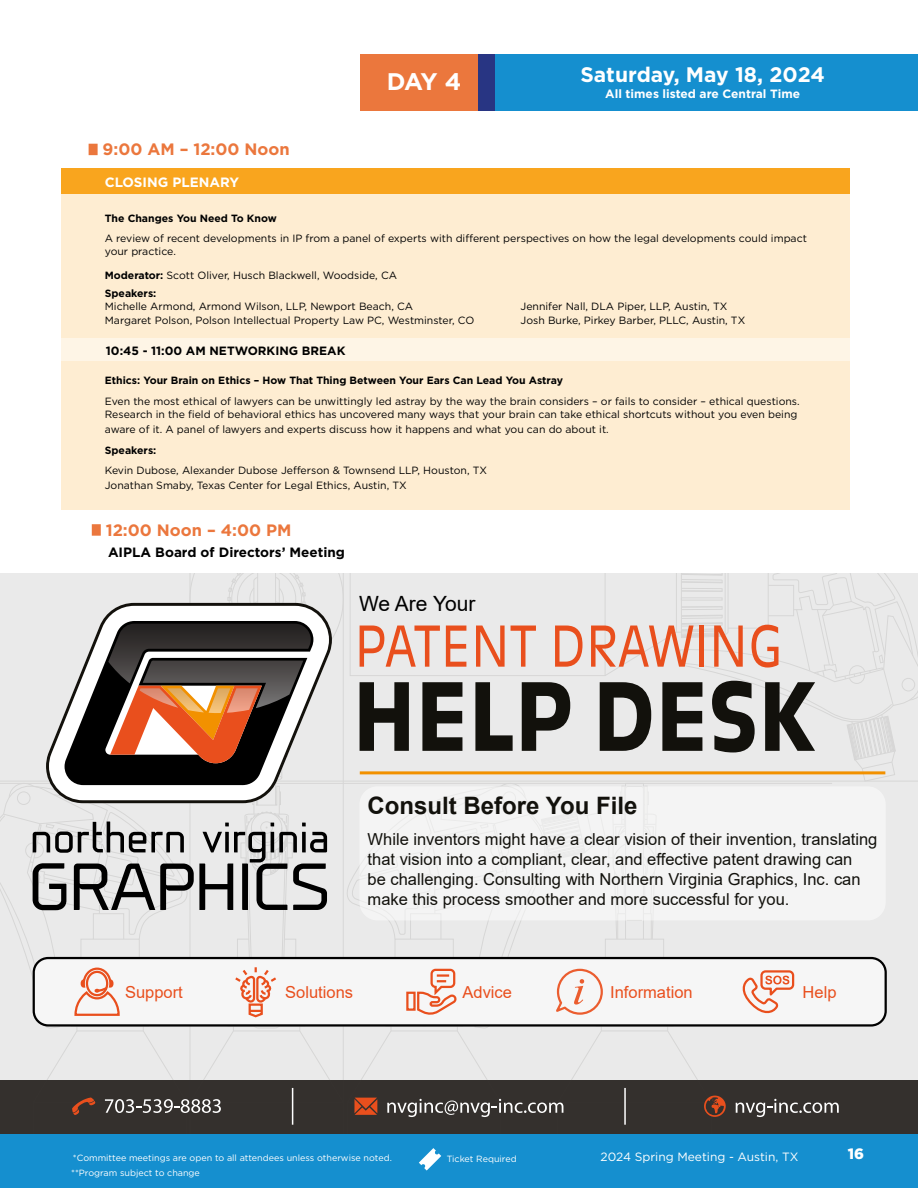
<style>
.page{position:relative;width:918px;height:1188px;background:#fff}
.page>*{position:absolute;margin:0;border:0;box-sizing:border-box;transform-origin:0 0}
.t1{font:700 96px "New Nord";color:#12110c;scale:.85 1}
.t2{font:700 24px "Arial";color:#12110c}
.t3{font:700 24px "Gotham";color:#fff}
.t4{font:700 21px "Gotham";color:#fff}
.t5{font:21px "Arial";color:#000}
.t6{font:16.5px/19.8px "Arial";color:#12110c}
.t7{font:16.5px "Arial";color:#e94f1d}
.t8{font:700 16.5px "Gotham";color:#eb773d}
.t9{font:900 15px "Gotham";color:#fff}
.t10{font:700 13.5px "Gotham";color:#000}
.t11{font:700 13.5px "Gotham";color:#fff}
.t12{font:700 12px "Gotham";color:#fff}
.t13{font:700 12px "Gotham";color:#000}
.t14{font:12px "Gotham";color:#fff}
.t15{font:10.5px/13.5px "Gotham";color:#000}
.t16{font:700 10.5px "Gotham";color:#000}
.t17{font:9px "Gotham";color:#fff}
.s1{font-weight:700}
</style>
<div class="page">
<div style="left:0;top:1134px;width:918px;height:54px;background:#158fcf"></div>
<svg style="left:419px;top:1148px;width:22px;height:23px"></svg>
<div style="left:361px;top:54px;width:430px;height:57px;background:#eb773d"></div>
<div style="left:488px;top:54px;width:430px;height:57px;background:#158fcf"></div>
<div style="left:478px;top:54px;width:16px;height:57px;background:#283583"></div>
<div style="left:89px;top:144px;width:9px;height:11px;background:#eb773d"></div>
<div style="left:62px;top:193px;width:788px;height:317px;background:#feedd2"></div>
<div style="left:62px;top:168px;width:788px;height:26px;background:#f9a51e"></div>
<div style="left:92px;top:524px;width:9px;height:12px;background:#eb773d"></div>
<div style="left:62px;top:339px;width:788px;height:22px;background:#fef5e6"></div>
<svg style="left:0;top:574px;width:918px;height:560px"></svg>
<hr style="left:360px;top:771px;width:525px;height:3px;background:#f29100">
<h2 class="t3" style="left:387px;top:66px;width:76px">DAY 4</h2>
<h3 class="t4" style="left:581px;top:60px;width:246px">Saturday, May 18, 2024</h3>
<p class="t12" style="left:605px;top:86px;width:196px">All times listed are Central Time</p>
<h3 class="t8" style="left:103px;top:138px;width:189px">9:00 AM – 12:00 Noon</h3>
<p class="t11" style="left:105px;top:173px;width:136px">CLOSING PLENARY</p>
<p class="t16" style="left:105px;top:211px;width:174px">The Changes You Need To Know</p>
<p class="t15" style="left:105px;top:231px;width:704px">A review of recent developments in IP from a panel of experts with different perspectives on how the legal developments could impact your practice.</p>
<p class="t15" style="left:105px;top:266px;width:294px;line-height:17.9px"><span class="s1">Moderator:</span> Scott Oliver, Husch Blackwell, Woodside, CA<br><span class="s1">Speakers:</span></p>
<p class="t15" style="left:105px;top:299px;width:310px">Michelle Armond, Armond Wilson, LLP, Newport Beach, CA</p>
<p class="t15" style="left:521px;top:299px;width:208px">Jennifer Nall, DLA Piper, LLP, Austin, TX</p>
<p class="t15" style="left:105px;top:313px;width:371px">Margaret Polson, Polson Intellectual Property Law PC, Westminster, CO</p>
<p class="t15" style="left:521px;top:313px;width:226px">Josh Burke, Pirkey Barber, PLLC, Austin, TX</p>
<p class="t13" style="left:106px;top:343px;width:241px">10:45 - 11:00 AM NETWORKING BREAK</p>
<p class="t16" style="left:105px;top:374px;width:460px">Ethics: Your Brain on Ethics – How That Thing Between Your Ears Can Lead You Astray</p>
<p class="t15" style="left:105px;top:394px;width:696px">Even the most ethical of lawyers can be unwittingly led astray by the way the brain considers – or fails to consider – ethical questions.<br>Research in the field of behavioral ethics has uncovered many ways that your brain can take ethical shortcuts without you even being</p>
<p class="t15" style="left:105px;top:423px;width:506px">aware of it. A panel of lawyers and experts discuss how it happens and what you can do about it.</p>
<p class="t16" style="left:105px;top:443px;width:53px">Speakers:</p>
<p class="t15" style="left:105px;top:462px;width:384px;line-height:15px">Kevin Dubose, Alexander Dubose Jefferson &amp; Townsend LLP, Houston, TX<br>Jonathan Smaby, Texas Center for Legal Ethics, Austin, TX</p>
<h3 class="t8" style="left:106px;top:519px;width:187px">12:00 Noon – 4:00 PM</h3>
<p class="t10" style="left:108px;top:543px;width:239px">AIPLA Board of Directors’ Meeting</p>
<h3 class="t5" style="left:359px;top:589px;width:118px">We Are Your</h3>
<h1 class="t1" style="left:353px;top:656px;width:545px">HELP DESK</h1>
<h2 class="t2" style="left:368px;top:788px;width:271px">Consult Before You File</h2>
<p class="t6" style="left:368px;top:829px;width:511px">While inventors might have a clear vision of their invention, translating that vision into a compliant, clear, and effective patent drawing can<br>be challenging. Consulting with Northern Virginia Graphics, Inc. can make this process smoother and more successful for you.</p>
<h3 class="t7" style="left:125px;top:981px;width:59px">Support</h3>
<h3 class="t7" style="left:285px;top:981px;width:69px">Solutions</h3>
<h3 class="t7" style="left:462px;top:981px;width:51px">Advice</h3>
<h3 class="t7" style="left:610px;top:981px;width:84px">Information</h3>
<h3 class="t7" style="left:803px;top:981px;width:35px">Help</h3>
<p class="t17" style="left:73px;top:1152px;width:321px">*Committee meetings are open to all attendees unless otherwise noted.</p>
<p class="t17" style="left:447px;top:1153px;width:71px">Ticket Required</p>
<p class="t17" style="left:71px;top:1167px;width:130px">**Program subject to change</p>
<p class="t14" style="left:601px;top:1149px;width:199px">2024 Spring Meeting - Austin, TX</p>
<h3 class="t9" style="left:848px;top:1143px;width:18px">16</h3>
</div>
